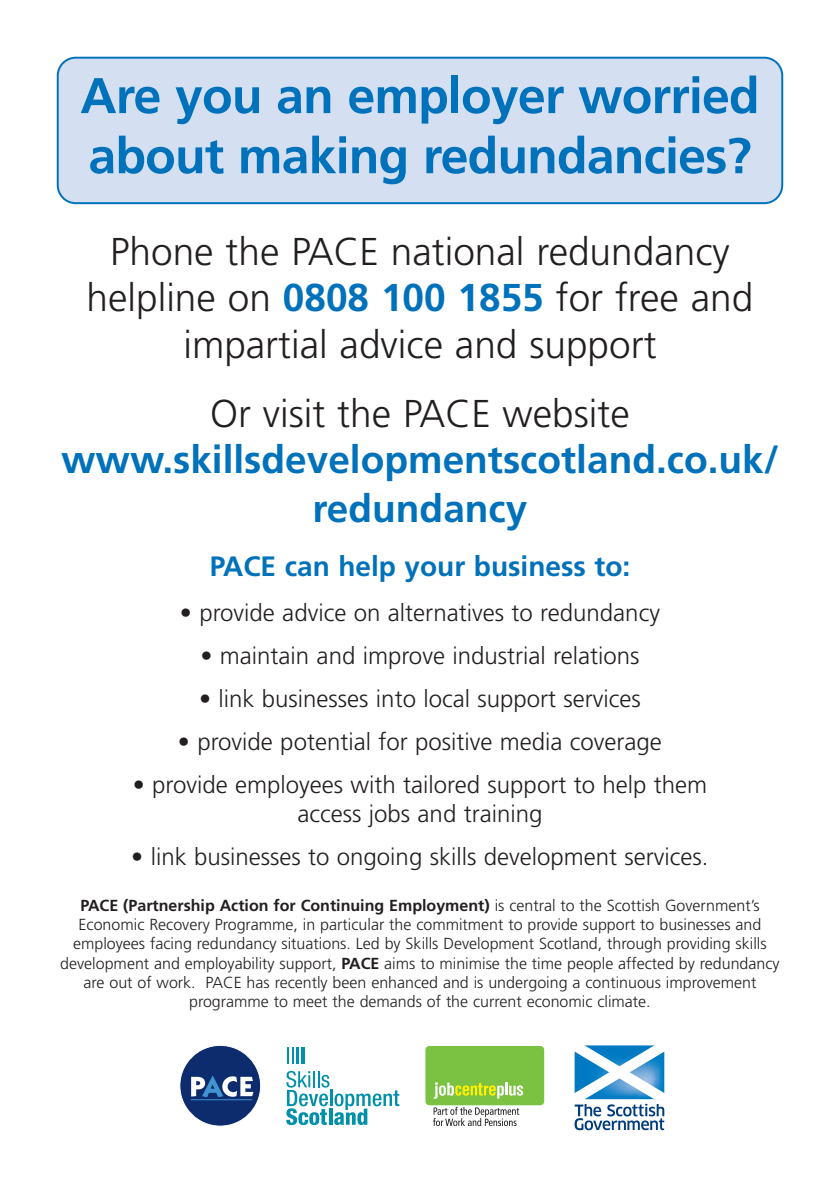
<style>
.page{position:relative;width:840px;height:1191px;background:#fff}
.page>*{position:absolute;margin:0;border:0;box-sizing:border-box;transform-origin:0 0}
.t1{font:700 50px/60px "Frutiger";letter-spacing:-.015em;color:#0071bb}
.t2{font:300 38.8px/46.6px "Frutiger";color:#231f20;text-align:center}
.t3{font:700 38.8px/49px "Frutiger";color:#0071bb;text-align:center}
.t4{font:700 28px "Frutiger";color:#0071bb}
.t5{font:300 24px/28.8px "Frutiger";color:#231f20;text-align:center}
.t6{font:300 16px/19.2px "Frutiger";color:#231f20;text-align:center}
.s1{font-weight:700;color:#0071bb}
.s2{font-weight:700}
</style>
<div class="page">
<div style="left:57px;top:57px;width:725px;height:147px;background:#d4e0f1"></div>
<svg style="left:287px;top:1047px;width:11px;height:16px"></svg>
<hr style="left:301px;top:1047px;width:3px;height:16px;background:#0090a9">
<svg style="left:286px;top:1070px;width:113px;height:55px"></svg>
<svg style="left:574px;top:1045px;width:90px;height:85px"></svg>
<div style="left:180px;top:1045px;width:80px;height:81px;background:#0d2c6e;border-radius:50%"></div>
<div style="left:179px;top:1045px;width:82px;height:81px;border:1px solid #fff;border-radius:50%"></div>
<hr style="left:191px;top:1099px;width:61px;height:1px;background:#4194d0">
<svg style="left:191px;top:1075px;width:62px;height:22px"></svg>
<div style="left:425px;top:1046px;width:119px;height:59px;background:#7bc142;border-radius:4px"></div>
<svg style="left:433px;top:1082px;width:90px;height:16px"></svg>
<img style="left:433px;top:1107px;width:87px;height:18px">
<h1 class="t1" style="left:80px;top:70px;width:680px">Are you an employer worried about making redundancies?</h1>
<h2 class="t2" style="left:87px;top:231px;width:668px">Phone the PACE national redundancy helpline on <span class="s1">0808 100 1855</span> for free and impartial advice and support</h2>
<h2 class="t2" style="left:210px;top:393px;width:421px">Or visit the PACE website</h2>
<h2 class="t3" style="left:61px;top:438px;width:719px">www.skillsdevelopmentscotland.co.uk/ redundancy</h2>
<h3 class="t4" style="left:209px;top:555px;width:422px">PACE can help your business to:</h3>
<h3 class="t5" style="left:180px;top:600px;width:481px">• provide advice on alternatives to redundancy</h3>
<h3 class="t5" style="left:200px;top:643px;width:440px">• maintain and improve industrial relations</h3>
<h3 class="t5" style="left:199px;top:686px;width:443px">• link businesses into local support services</h3>
<h3 class="t5" style="left:178px;top:729px;width:485px">• provide potential for positive media coverage</h3>
<h3 class="t5" style="left:133px;top:772px;width:575px">• provide employees with tailored support to help them access jobs and training</h3>
<h3 class="t5" style="left:131px;top:844px;width:578px">• link businesses to ongoing skills development services.</h3>
<p class="t6" style="left:60px;top:897px;width:720px"><span class="s2">PACE (Partnership Action for Continuing Employment)</span> is central to the Scottish Government’s Economic Recovery Programme, in particular the commitment to provide support to businesses and employees facing redundancy situations. Led by Skills Development Scotland, through providing skills development and employability support, <span class="s2">PACE</span> aims to minimise the time people affected by redundancy are out of work. PACE has recently been enhanced and is undergoing a continuous improvement programme to meet the demands of the current economic climate.</p>
</div>
